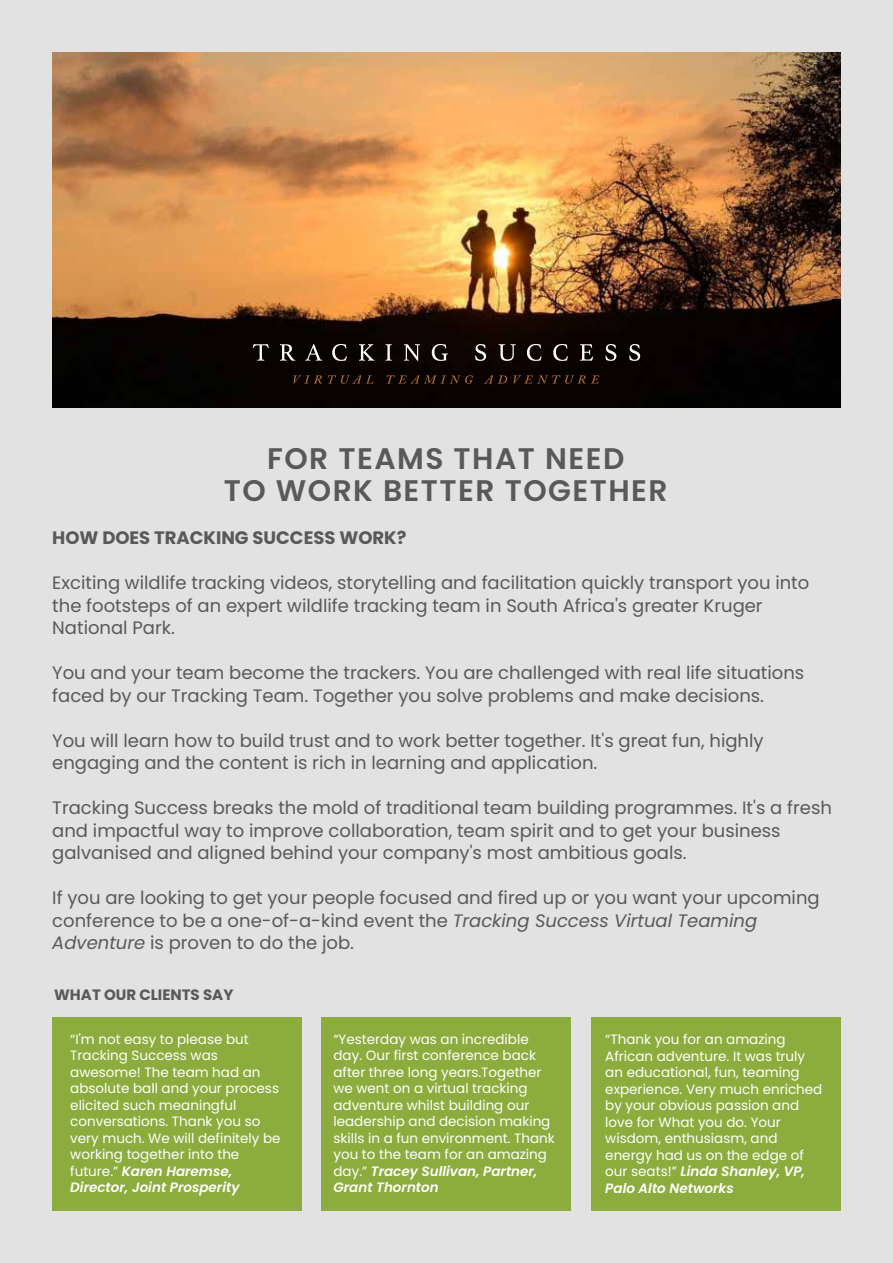
<style>
.page{position:relative;width:893px;height:1263px;background:#e2e2e2}
.page>*{position:absolute;margin:0;border:0;box-sizing:border-box;transform-origin:0 0}
.t1{font:600 29.7px/32.2px "Poppins";letter-spacing:.05em;color:#58595b;text-align:center}
.t2{font:18px/22.5px "Poppins";color:#58595b}
.t3{font:700 18px "Poppins";color:#58595b}
.t4{font:700 15px "Poppins";color:#58595b}
.t5{font:13.5px/16.5px "Poppins";color:#fff}
.s1{font-style:italic}
.s2{font-weight:600;font-style:italic}
</style>
<div class="page">
<div style="left:321px;top:1017px;width:250px;height:194px;background:#8cad3e"></div>
<div style="left:591px;top:1017px;width:250px;height:194px;background:#8cad3e"></div>
<div style="left:52px;top:1017px;width:250px;height:194px;background:#8cad3e"></div>
<img style="left:52px;top:52px;width:789px;height:356px">
<svg style="left:253px;top:344px;width:16px;height:17px"></svg>
<svg style="left:280px;top:344px;width:15px;height:17px"></svg>
<svg style="left:305px;top:344px;width:17px;height:17px"></svg>
<svg style="left:332px;top:344px;width:15px;height:17px"></svg>
<svg style="left:359px;top:344px;width:15px;height:17px"></svg>
<svg style="left:386px;top:344px;width:6px;height:17px"></svg>
<svg style="left:404px;top:344px;width:16px;height:17px"></svg>
<svg style="left:432px;top:344px;width:16px;height:17px"></svg>
<svg style="left:475px;top:344px;width:11px;height:17px"></svg>
<svg style="left:499px;top:344px;width:17px;height:17px"></svg>
<svg style="left:527px;top:344px;width:15px;height:17px"></svg>
<svg style="left:553px;top:344px;width:15px;height:17px"></svg>
<svg style="left:580px;top:344px;width:13px;height:17px"></svg>
<svg style="left:605px;top:344px;width:11px;height:17px"></svg>
<svg style="left:629px;top:344px;width:11px;height:17px"></svg>
<svg style="left:294px;top:375px;width:28px;height:9px"></svg>
<svg style="left:328px;top:375px;width:45px;height:9px"></svg>
<svg style="left:386px;top:375px;width:87px;height:9px"></svg>
<svg style="left:484px;top:375px;width:23px;height:9px"></svg>
<svg style="left:513px;top:375px;width:86px;height:9px"></svg>
<h1 class="t1" style="left:224px;top:442px;width:445px">FOR TEAMS THAT NEED<br>TO WORK BETTER TOGETHER</h1>
<p class="t3" style="left:52px;top:528px;width:356px">HOW DOES TRACKING SUCCESS WORK?</p>
<p class="t2" style="left:52px;top:572px;width:759px">Exciting wildlife tracking videos, storytelling and facilitation quickly transport you into the footsteps of an expert wildlife tracking team in South Africa's greater Kruger<br>National Park.</p>
<p class="t2" style="left:52px;top:662px;width:753px">You and your team become the trackers. You are challenged with real life situations faced by our Tracking Team. Together you solve problems and make decisions.</p>
<p class="t2" style="left:52px;top:729px;width:713px">You will learn how to build trust and to work better together. It's great fun, highly engaging and the content is rich in learning and application.</p>
<p class="t2" style="left:52px;top:797px;width:781px">Tracking Success breaks the mold of traditional team building programmes. It's a fresh and impactful way to improve collaboration, team spirit and to get your business galvanised and aligned behind your company's most ambitious goals.</p>
<p class="t2" style="left:52px;top:887px;width:769px">If you are looking to get your people focused and fired up or you want your upcoming conference to be a one-of-a-kind event the <span class="s1">Tracking Success Virtual Teaming<br>Adventure</span> is proven to do the job.</p>
<p class="t4" style="left:54px;top:986px;width:181px">WHAT OUR CLIENTS SAY</p>
<p class="t5" style="left:70px;top:1031px;width:212px">“I'm not easy to please but<br>Tracking Success was awesome! The team had an absolute ball and your process elicited such meaningful conversations. Thank you so very much. We will definitely be working together into the future.” <span class="s2">Karen Haremse,<br>Director, Joint Prosperity</span></p>
<p class="t5" style="left:333px;top:1031px;width:223px">“Yesterday was an incredible day. Our first conference back after three long years.Together we went on a virtual tracking adventure whilst building our leadership and decision making skills in a fun environment. Thank you to the team for an amazing day.” <span class="s2">Tracey Sullivan, Partner,<br>Grant Thornton</span></p>
<p class="t5" style="left:605px;top:1031px;width:219px">“Thank you for an amazing<br>African adventure. It was truly an educational, fun, teaming experience. Very much enriched by your obvious passion and love for What you do. Your wisdom, enthusiasm, and energy had us on the edge of our seats!” <span class="s2">Linda Shanley, VP,<br>Palo Alto Networks</span></p>
</div>
